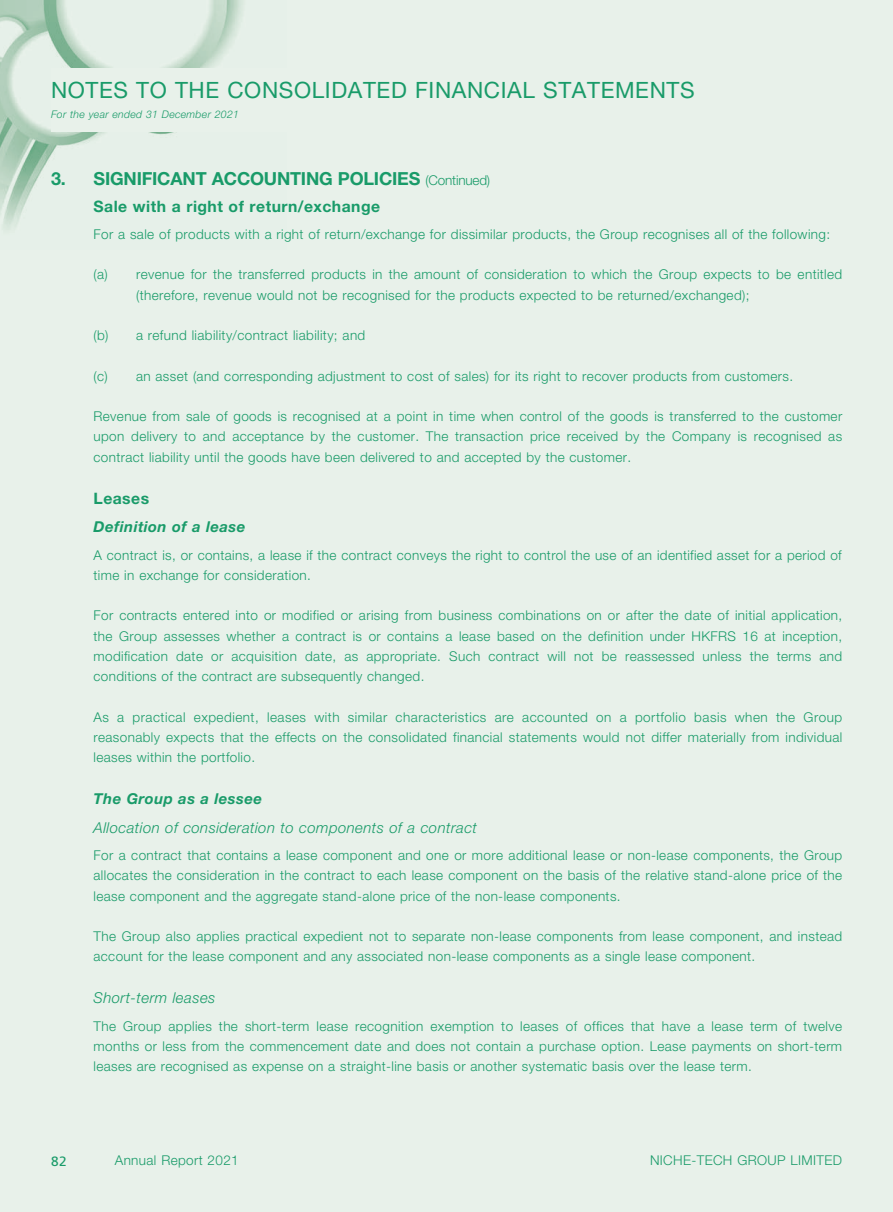
<style>
.page{position:relative;width:893px;height:1212px;background:#e8f1ea}
.page>*{position:absolute;margin:0;border:0;box-sizing:border-box;transform-origin:0 0}
.t1{font:22.5px "Helvetica Neue LT Std";letter-spacing:.03em;color:#199b69}
.t2{font:700 18px "Helvetica Neue LT Std";letter-spacing:-.01em;color:#199b69}
.t3{font:700 15.75px "Helvetica Neue LT Std";letter-spacing:.03em;color:#199b69}
.t4{font:italic 300 15px "Helvetica Neue LT Std";letter-spacing:.03em;color:#199b69}
.t5{font:italic 700 15px "Helvetica Neue LT Std";letter-spacing:.03em;color:#199b69}
.t6{font:300 13.5px/20.2px "Helvetica Neue LT Std";letter-spacing:.03em;color:#199b69;text-align:justify}
.t7{font:13.5px "Frutiger LT Std";color:#199b69}
.t8{font:italic 300 10.5px "Helvetica Neue LT Std";letter-spacing:.03em;color:#199b69}
.s1{font-weight:300;font-size:13.5px}
</style>
<div class="page">
<img style="left:0;top:0;width:243px;height:230px">
<div style="left:51px;top:68px;width:791px;height:64px;background:#e8f1ea"></div>
<h1 class="t1" style="left:51px;top:77px;width:645px">NOTES TO THE CONSOLIDATED FINANCIAL STATEMENTS</h1>
<p class="t8" style="left:51px;top:108px;width:190px">For the year ended 31 December 2021</p>
<h2 class="t2" style="left:51px;top:167px;width:441px">3. SIGNIFICANT ACCOUNTING POLICIES <span class="s1">(Continued)</span></h2>
<p class="t3" style="left:94px;top:197px;width:288px">Sale with a right of return/exchange</p>
<p class="t6" style="left:94px;top:224px;width:738px">For a sale of products with a right of return/exchange for dissimilar products, the Group recognises all of the following:</p>
<p class="t6" style="left:136px;top:264px;width:708px;text-indent:-43px">(a) revenue for the transferred products in the amount of consideration to which the Group expects to be entitled (therefore, revenue would not be recognised for the products expected to be returned/exchanged);</p>
<p class="t6" style="left:94px;top:325px;width:273px">(b) a refund liability/contract liability; and</p>
<p class="t6" style="left:94px;top:365px;width:701px">(c) an asset (and corresponding adjustment to cost of sales) for its right to recover products from customers.</p>
<p class="t6" style="left:94px;top:406px;width:750px">Revenue from sale of goods is recognised at a point in time when control of the goods is transferred to the customer upon delivery to and acceptance by the customer. The transaction price received by the Company is recognised as contract liability until the goods have been delivered to and accepted by the customer.</p>
<p class="t3" style="left:94px;top:489px;width:57px">Leases</p>
<p class="t5" style="left:94px;top:517px;width:153px">Definition of a lease</p>
<p class="t6" style="left:94px;top:544px;width:750px">A contract is, or contains, a lease if the contract conveys the right to control the use of an identified asset for a period of time in exchange for consideration.</p>
<p class="t6" style="left:94px;top:605px;width:750px">For contracts entered into or modified or arising from business combinations on or after the date of initial application, the Group assesses whether a contract is or contains a lease based on the definition under HKFRS 16 at inception, modification date or acquisition date, as appropriate. Such contract will not be reassessed unless the terms and conditions of the contract are subsequently changed.</p>
<p class="t6" style="left:94px;top:706px;width:750px">As a practical expedient, leases with similar characteristics are accounted on a portfolio basis when the Group reasonably expects that the effects on the consolidated financial statements would not differ materially from individual leases within the portfolio.</p>
<p class="t5" style="left:94px;top:789px;width:170px">The Group as a lessee</p>
<p class="t4" style="left:94px;top:818px;width:385px">Allocation of consideration to components of a contract</p>
<p class="t6" style="left:94px;top:845px;width:750px">For a contract that contains a lease component and one or more additional lease or non-lease components, the Group allocates the consideration in the contract to each lease component on the basis of the relative stand-alone price of the lease component and the aggregate stand-alone price of the non-lease components.</p>
<p class="t6" style="left:94px;top:926px;width:750px">The Group also applies practical expedient not to separate non-lease components from lease component, and instead account for the lease component and any associated non-lease components as a single lease component.</p>
<p class="t4" style="left:94px;top:989px;width:123px">Short-term leases</p>
<p class="t6" style="left:94px;top:1015px;width:750px">The Group applies the short-term lease recognition exemption to leases of offices that have a lease term of twelve months or less from the commencement date and does not contain a purchase option. Lease payments on short-term leases are recognised as expense on a straight-line basis or another systematic basis over the lease term.</p>
<p class="t7" style="left:51px;top:1153px;width:17px">82</p>
<p class="t6" style="left:115px;top:1150px;width:125px">Annual Report 2021</p>
<p class="t6" style="left:650px;top:1150px;width:193px">NICHE-TECH GROUP LIMITED</p>
</div>
